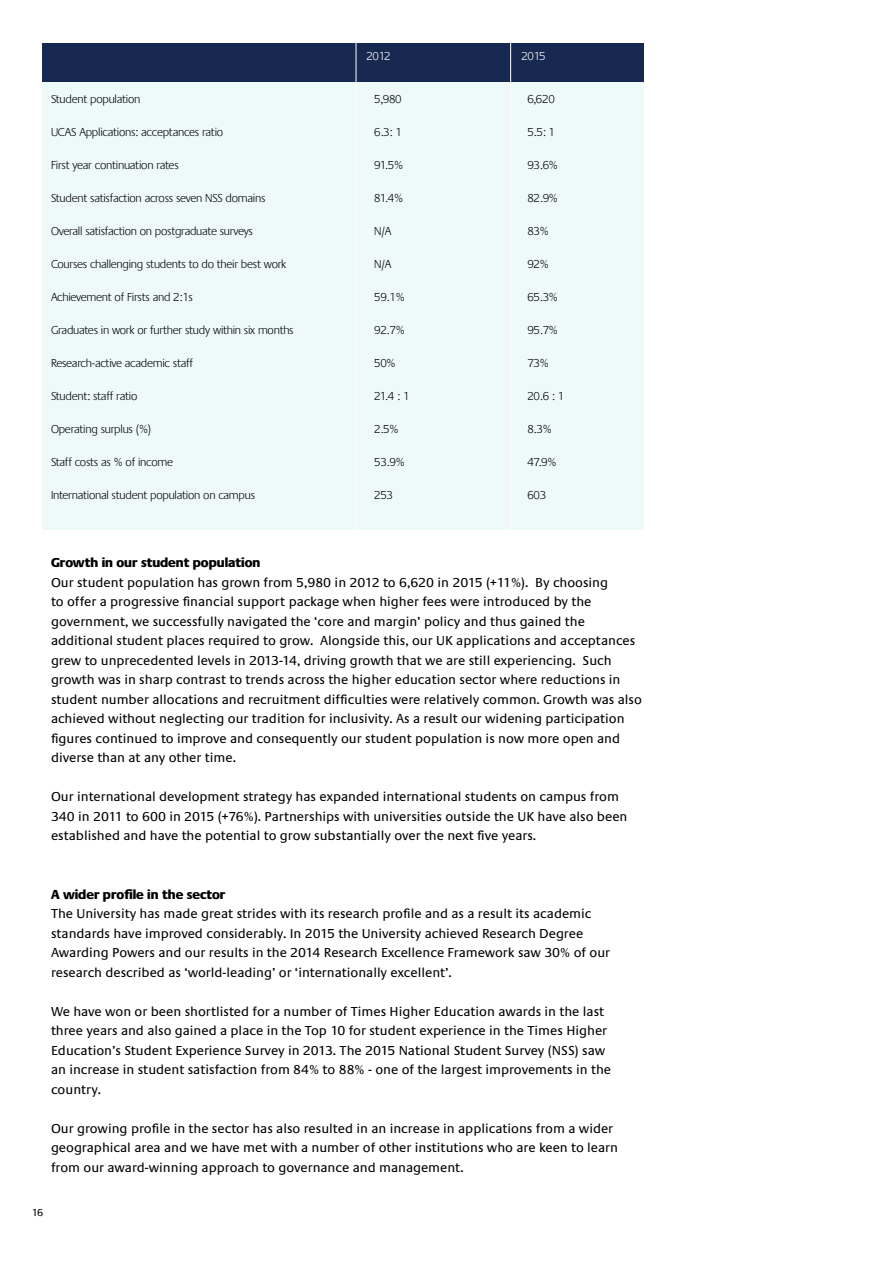
<style>
.page{position:relative;width:893px;height:1263px;background:#fff}
.page>*{position:absolute;margin:0;border:0;box-sizing:border-box;transform-origin:0 0}
.t1{font:13.5px/19.5px "Praxis LT";color:#000}
.t2{font:800 13.5px "Praxis EF";color:#000}
.t3{font:300 12px "Praxis LT";letter-spacing:-.02em;color:#000}
.t4{font:300 12px "Praxis LT";letter-spacing:-.02em;color:#fff}
.t5{font:10.5px "Praxis LT";color:#000}
</style>
<div class="page">
<div style="left:43px;top:81px;width:601px;height:449px;background:#edfaf9"></div>
<div style="left:43px;top:43px;width:601px;height:38px;background:#172951"></div>
<hr style="left:356px;top:43px;width:1px;height:487px;background:#fff">
<hr style="left:510px;top:43px;width:1px;height:487px;background:#fff">
<p class="t3" style="left:51px;top:93px;width:91px">Student population</p>
<p class="t3" style="left:51px;top:126px;width:174px">UCAS Applications: acceptances ratio</p>
<p class="t3" style="left:51px;top:159px;width:129px">First year continuation rates</p>
<p class="t3" style="left:51px;top:192px;width:216px">Student satisfaction across seven NSS domains</p>
<p class="t3" style="left:51px;top:225px;width:203px">Overall satisfaction on postgraduate surveys</p>
<p class="t3" style="left:51px;top:258px;width:237px">Courses challenging students to do their best work</p>
<p class="t3" style="left:51px;top:291px;width:144px">Achievement of Firsts and 2:1s</p>
<p class="t3" style="left:51px;top:324px;width:244px">Graduates in work or further study within six months</p>
<p class="t3" style="left:51px;top:357px;width:144px">Research-active academic staff</p>
<p class="t3" style="left:51px;top:390px;width:88px">Student: staff ratio</p>
<p class="t3" style="left:51px;top:423px;width:102px">Operating surplus (%)</p>
<p class="t3" style="left:51px;top:456px;width:124px">Staff costs as % of income</p>
<p class="t3" style="left:51px;top:489px;width:206px">International student population on campus</p>
<p class="t4" style="left:366px;top:49px;width:26px">2012</p>
<p class="t4" style="left:521px;top:49px;width:26px">2015</p>
<p class="t3" style="left:374px;top:93px;width:29px">5,980</p>
<p class="t3" style="left:374px;top:126px;width:29px">6.3: 1</p>
<p class="t3" style="left:374px;top:159px;width:30px">91.5%</p>
<p class="t3" style="left:374px;top:192px;width:30px">81.4%</p>
<p class="t3" style="left:374px;top:225px;width:19px">N/A</p>
<p class="t3" style="left:374px;top:258px;width:19px">N/A</p>
<p class="t3" style="left:374px;top:291px;width:32px">59.1%</p>
<p class="t3" style="left:374px;top:324px;width:32px">92.7%</p>
<p class="t3" style="left:374px;top:357px;width:23px">50%</p>
<p class="t3" style="left:374px;top:390px;width:37px">21.4 : 1</p>
<p class="t3" style="left:374px;top:423px;width:26px">2.5%</p>
<p class="t3" style="left:374px;top:456px;width:32px">53.9%</p>
<p class="t3" style="left:374px;top:489px;width:20px">253</p>
<p class="t3" style="left:527px;top:93px;width:29px">6,620</p>
<p class="t3" style="left:527px;top:126px;width:29px">5.5: 1</p>
<p class="t3" style="left:527px;top:159px;width:32px">93.6%</p>
<p class="t3" style="left:527px;top:192px;width:32px">82.9%</p>
<p class="t3" style="left:527px;top:225px;width:23px">83%</p>
<p class="t3" style="left:527px;top:258px;width:23px">92%</p>
<p class="t3" style="left:527px;top:291px;width:32px">65.3%</p>
<p class="t3" style="left:527px;top:324px;width:32px">95.7%</p>
<p class="t3" style="left:527px;top:357px;width:23px">73%</p>
<p class="t3" style="left:527px;top:390px;width:39px">20.6 : 1</p>
<p class="t3" style="left:527px;top:423px;width:26px">8.3%</p>
<p class="t3" style="left:527px;top:456px;width:31px">47.9%</p>
<p class="t3" style="left:527px;top:489px;width:20px">603</p>
<p class="t2" style="left:51px;top:555px;width:211px">Growth in our student population</p>
<p class="t1" style="left:51px;top:573px;width:592px">Our student population has grown from 5,980 in 2012 to 6,620 in 2015 (+11%). By choosing<br>to offer a progressive financial support package when higher fees were introduced by the government, we successfully navigated the ‘core and margin’ policy and thus gained the additional student places required to grow. Alongside this, our UK applications and acceptances grew to unprecedented levels in 2013-14, driving growth that we are still experiencing. Such growth was in sharp contrast to trends across the higher education sector where reductions in student number allocations and recruitment difficulties were relatively common. Growth was also achieved without neglecting our tradition for inclusivity. As a result our widening participation figures continued to improve and consequently our student population is now more open and diverse than at any other time.</p>
<p class="t1" style="left:51px;top:787px;width:578px">Our international development strategy has expanded international students on campus from<br>340 in 2011 to 600 in 2015 (+76%). Partnerships with universities outside the UK have also been established and have the potential to grow substantially over the next five years.</p>
<p class="t2" style="left:51px;top:887px;width:176px">A wider profile in the sector</p>
<p class="t1" style="left:51px;top:904px;width:561px">The University has made great strides with its research profile and as a result its academic standards have improved considerably. In 2015 the University achieved Research Degree Awarding Powers and our results in the 2014 Research Excellence Framework saw 30% of our research described as ‘world-leading’ or ‘internationally excellent’.</p>
<p class="t1" style="left:51px;top:1002px;width:562px">We have won or been shortlisted for a number of Times Higher Education awards in the last three years and also gained a place in the Top 10 for student experience in the Times Higher Education’s Student Experience Survey in 2013. The 2015 National Student Survey (NSS) saw an increase in student satisfaction from 84% to 88% - one of the largest improvements in the country.</p>
<p class="t1" style="left:51px;top:1119px;width:568px">Our growing profile in the sector has also resulted in an increase in applications from a wider geographical area and we have met with a number of other institutions who are keen to learn from our award-winning approach to governance and management.</p>
<p class="t5" style="left:32px;top:1206px;width:13px">16</p>
</div>
